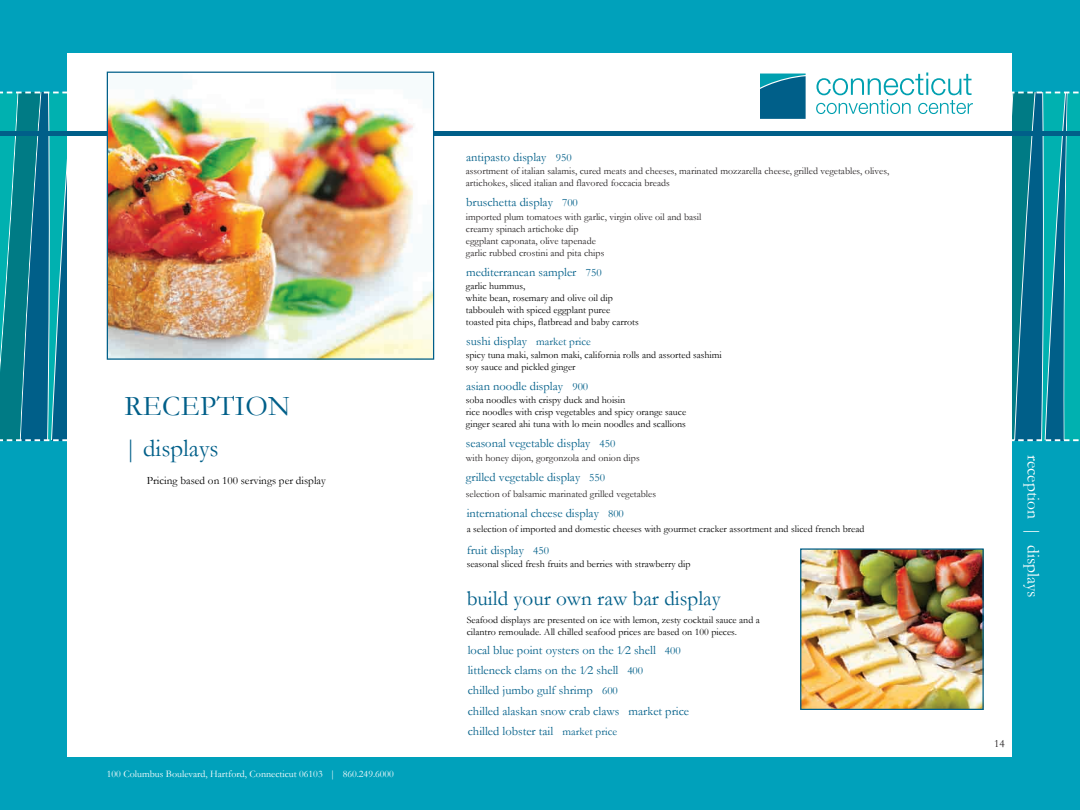
<style>
.page{position:relative;width:1080px;height:810px;background:#00a1bb}
.page>*{position:absolute;margin:0;border:0;box-sizing:border-box;transform-origin:0 0}
.t1{font:28.75px "Garamond";letter-spacing:.015em;color:#005f89}
.t2{font:25px "Garamond";color:#005f89}
.t3{font:21.25px "Garamond";color:#005f89}
.t4{font:17.5px "Garamond";color:#fff}
.t5{font:12.5px/20.2px "Garamond";color:#005f89}
.t6{font:11.25px "Garamond";color:#000}
.t7{font:11.25px "Garamond";color:#231f20}
.t8{font:10px/12px "Garamond";color:#000}
.t9{font:10px/12px "Garamond";color:#231f20}
.t10{font:10px "Garamond";color:#fff}
.s1{font-size:11.25px}
</style>
<div class="page">
<svg style="left:0;top:91px;width:68px;height:351px"></svg>
<div style="left:68px;top:53px;width:944px;height:703px;background:#fff"></div>
<svg style="left:760px;top:74px;width:46px;height:45px;background:#096d92"></svg>
<svg style="left:816px;top:72px;width:264px;height:369px"></svg>
<div style="left:0;top:131px;width:1080px;height:5px;background:#005f89"></div>
<img style="left:109px;top:94px;width:323px;height:264px">
<div style="left:107px;top:72px;width:327px;height:288px;border:1px solid #005f89"></div>
<img style="left:802px;top:550px;width:180px;height:158px">
<div style="left:800px;top:548px;width:184px;height:162px;border:1px solid #005f89"></div>
<h1 class="t1" style="left:125px;top:386px;width:167px">RECEPTION</h1>
<h2 class="t2" style="left:124px;top:431px;width:96px">| displays</h2>
<p class="t6" style="left:147px;top:473px;width:180px">Pricing based on 100 servings per display</p>
<p class="t10" style="left:107px;top:767px;width:289px">100 Columbus Boulevard, Hartford, Connecticut 06103 | 860.249.6000</p>
<p class="t5" style="left:466px;top:147px;width:107px">antipasto display <span class="s1">950</span></p>
<p class="t9" style="left:466px;top:165px;width:425px">assortment of italian salamis, cured meats and cheeses, marinated mozzarella cheese, grilled vegetables, olives, artichokes, sliced italian and flavored foccacia breads</p>
<p class="t5" style="left:466px;top:192px;width:113px">bruschetta display <span class="s1">700</span></p>
<p class="t9" style="left:466px;top:210px;width:237px">imported plum tomatoes with garlic, virgin olive oil and basil creamy spinach artichoke dip<br>eggplant caponata, olive tapenade<br>garlic rubbed crostini and pita chips</p>
<p class="t5" style="left:466px;top:261px;width:137px">mediterranean sampler <span class="s1">750</span></p>
<p class="t8" style="left:466px;top:279px;width:174px">garlic hummus,<br>white bean, rosemary and olive oil dip tabbouleh with spiced eggplant puree toasted pita chips, flatbread and baby carrots</p>
<p class="t5" style="left:466px;top:331px;width:126px">sushi display <span class="s1">market price</span></p>
<p class="t8" style="left:466px;top:349px;width:258px">spicy tuna maki, salmon maki, california rolls and assorted sashimi soy sauce and pickled ginger</p>
<p class="t5" style="left:466px;top:376px;width:124px">asian noodle display <span class="s1">900</span></p>
<p class="t8" style="left:466px;top:394px;width:222px">soba noodles with crispy duck and hoisin<br>rice noodles with crisp vegetables and spicy orange sauce ginger seared ahi tuna with lo mein noodles and scallions</p>
<p class="t5" style="left:466px;top:433px;width:151px">seasonal vegetable display <span class="s1">450</span></p>
<p class="t9" style="left:466px;top:451px;width:175px">with honey dijon, gorgonzola and onion dips</p>
<p class="t5" style="left:466px;top:466px;width:141px">grilled vegetable display <span class="s1">550</span></p>
<p class="t9" style="left:466px;top:488px;width:192px">selection of balsamic marinated grilled vegetables</p>
<p class="t5" style="left:467px;top:503px;width:159px">international cheese display <span class="s1">800</span></p>
<p class="t8" style="left:467px;top:523px;width:399px">a selection of imported and domestic cheeses with gourmet cracker assortment and sliced french bread</p>
<p class="t5" style="left:467px;top:539px;width:84px">fruit display <span class="s1">450</span></p>
<p class="t8" style="left:467px;top:557px;width:225px">seasonal sliced fresh fruits and berries with strawberry dip</p>
<h3 class="t3" style="left:467px;top:584px;width:256px">build your own raw bar display</h3>
<p class="t8" style="left:467px;top:613px;width:295px">Seafood displays are presented on ice with lemon, zesty cocktail sauce and a cilantro remoulade. All chilled seafood prices are based on 100 pieces.</p>
<p class="t5" style="left:468px;top:640px;width:223px">local blue point oysters on the 1⁄2 shell <span class="s1">400 </span>littleneck clams on the 1⁄2 shell <span class="s1">400<br></span>chilled jumbo gulf shrimp <span class="s1">600<br></span>chilled alaskan snow crab claws market price chilled lobster tail <span class="s1">market price</span></p>
<h3 class="t4" style="left:1045px;top:455px;width:144px;rotate:90deg">reception | displays</h3>
<p class="t7" style="left:994px;top:736px;width:12px">14</p>
</div>
